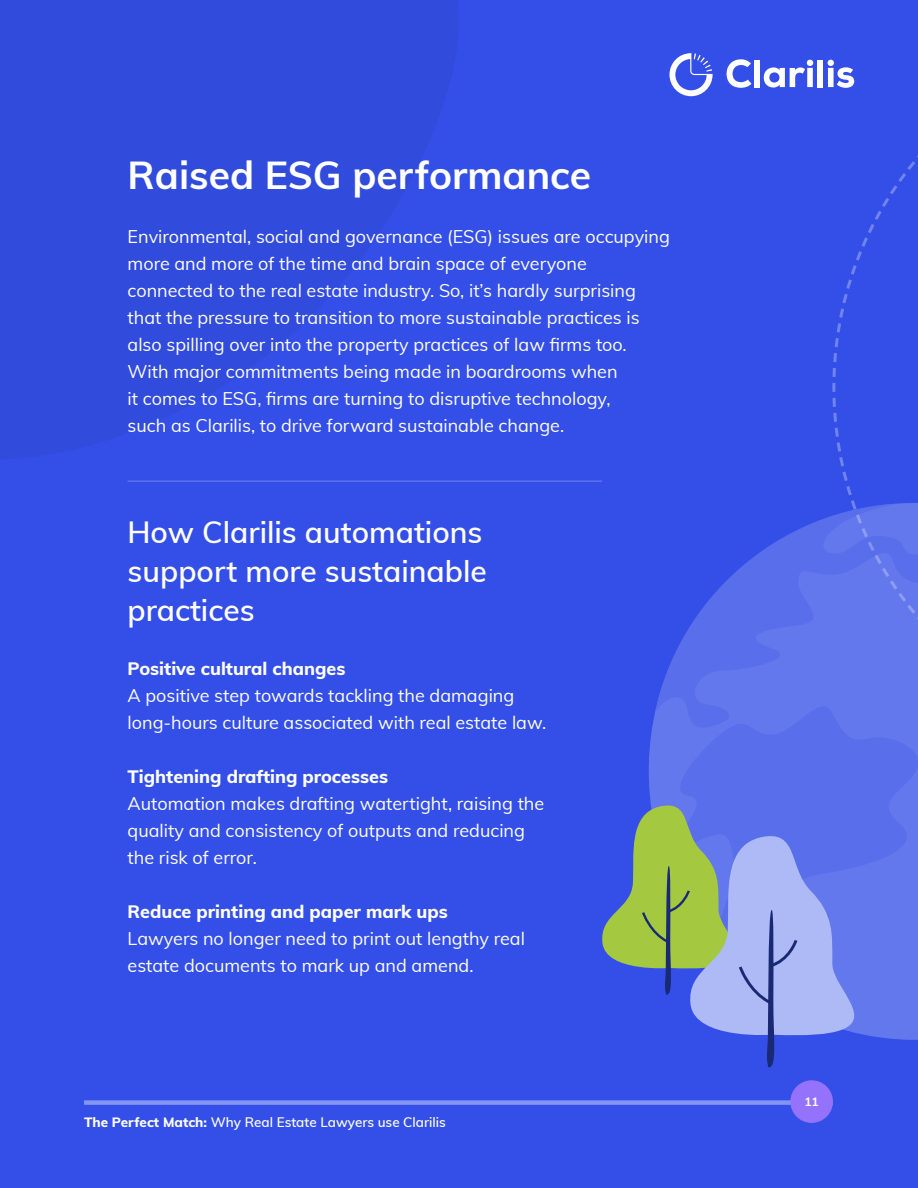
<style>
.page{position:relative;width:918px;height:1188px;background:#344fe8}
.page>*{position:absolute;margin:0;border:0;box-sizing:border-box;transform-origin:0 0}
.t1{font:700 39px "Muli";color:#fff}
.t2{font:600 30px/39px "Muli";color:#fff}
.t3{font:18px/27px "Muli";color:#fff}
.t4{font:800 18px "Muli";color:#fff}
.t5{font:600 13.5px "Muli";color:#fff}
.t6{font:700 12.15px "Muli";color:#fff}
.s1{font-weight:800}
</style>
<div class="page">
<svg style="left:0;top:0;width:459px;height:459px;fill:#314bdd"></svg>
<svg style="left:727px;top:59px;width:24px;height:29px"></svg>
<div style="left:755px;top:60px;width:5px;height:27px;background:#fff"></div>
<svg style="left:764px;top:59px;width:49px;height:29px"></svg>
<div style="left:818px;top:60px;width:5px;height:27px;background:#fff"></div>
<svg style="left:669px;top:53px;width:44px;height:43px"></svg>
<div style="left:84px;top:1100px;width:749px;height:5px;background:#8494f1"></div>
<div style="left:790px;top:1080px;width:43px;height:43px;background:#9472fc;border-radius:50%"></div>
<hr style="left:128px;top:480px;width:474px;height:2px;background:#fff">
<svg style="left:831px;top:59px;width:87px;height:422px"></svg>
<svg style="left:648px;top:486px;width:270px;height:554px"></svg>
<svg style="left:664px;top:732px;width:254px;height:297px;background:#5a70eb"></svg>
<svg style="left:655px;top:503px;width:263px;height:229px"></svg>
<svg style="left:797px;top:829px;width:113px;height:211px;background:#7285ee"></svg>
<svg style="left:602px;top:799px;width:195px;height:269px"></svg>
<h1 class="t1" style="left:128px;top:146px;width:465px">Raised ESG performance</h1>
<p class="t3" style="left:128px;top:222px;width:544px">Environmental, social and governance (ESG) issues are occupying more and more of the time and brain space of everyone connected to the real estate industry. So, it’s hardly surprising that the pressure to transition to more sustainable practices is also spilling over into the property practices of law firms too.<br>With major commitments being made in boardrooms when<br>it comes to ESG, firms are turning to disruptive technology,<br>such as Clarilis, to drive forward sustainable change.</p>
<h2 class="t2" style="left:128px;top:511px;width:361px">How Clarilis automations support more sustainable practices</h2>
<p class="t4" style="left:128px;top:655px;width:219px">Positive cultural changes</p>
<p class="t3" style="left:128px;top:681px;width:420px">A positive step towards tackling the damaging long-hours culture associated with real estate law.</p>
<p class="t4" style="left:128px;top:763px;width:262px">Tightening drafting processes</p>
<p class="t3" style="left:128px;top:789px;width:418px">Automation makes drafting watertight, raising the quality and consistency of outputs and reducing the risk of error.</p>
<p class="t4" style="left:128px;top:898px;width:322px">Reduce printing and paper mark ups</p>
<p class="t3" style="left:128px;top:924px;width:399px">Lawyers no longer need to print out lengthy real estate documents to mark up and amend.</p>
<p class="t5" style="left:84px;top:1112px;width:363px"><span class="s1">The Perfect Match:</span> Why Real Estate Lawyers use Clarilis</p>
<p class="t6" style="left:804px;top:1093px;width:16px">11</p>
</div>
